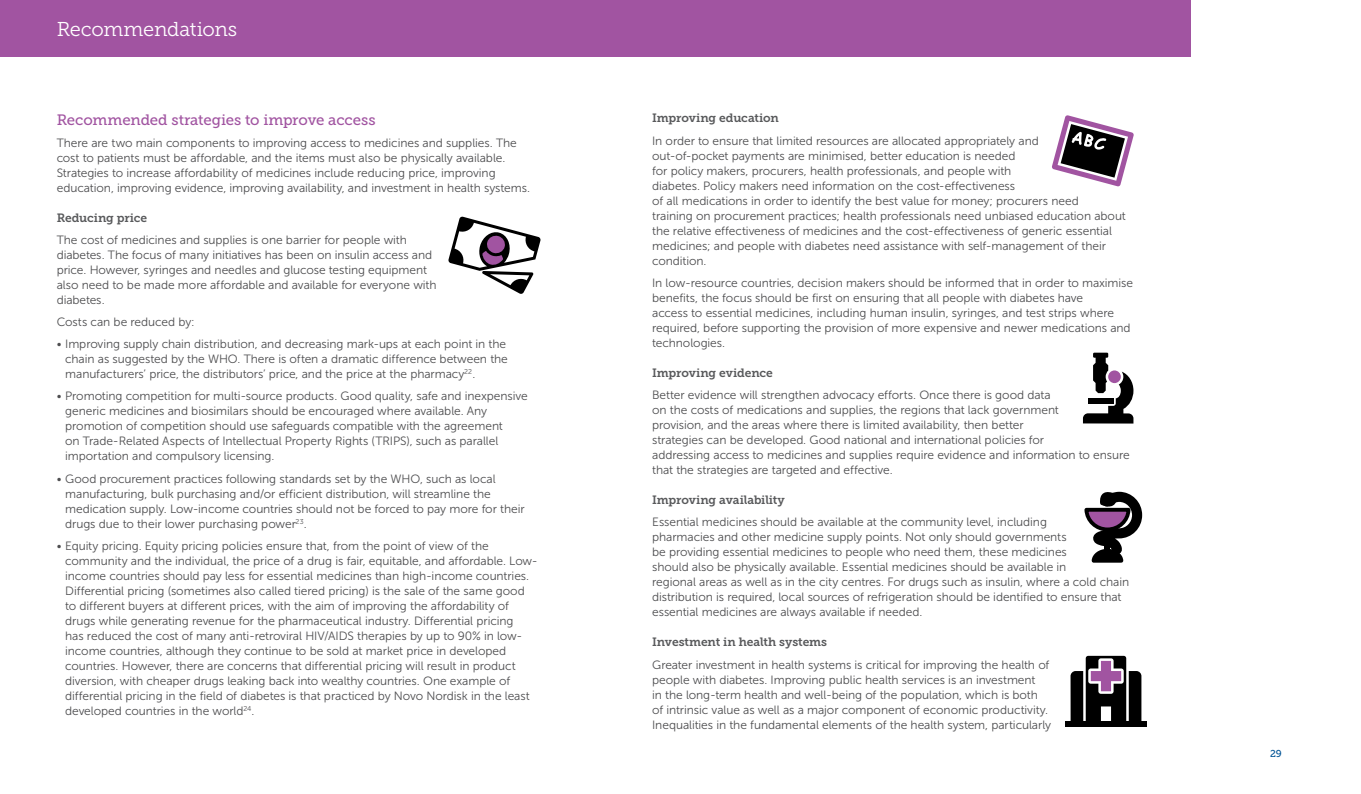
<style>
.page{position:relative;width:1361px;height:794px;background:#fff}
.page>*{position:absolute;margin:0;border:0;box-sizing:border-box;transform-origin:0 0}
.t1{font:20px "Museo Slab 300";letter-spacing:-.015em;color:#fff}
.t2{font:15px "Museo Slab 500";letter-spacing:-.01em;color:#a154a1}
.t3{font:12px/15px "Museo Sans 300";letter-spacing:-.005em;color:#4d4d4f}
.t4{font:12px "Museo Slab 700";letter-spacing:-.01em;color:#58595b}
.t5{font:10px "Museo Slab 500";color:#005496}
</style>
<div class="page">
<div style="left:0;top:0;width:1191px;height:57px;background:#a154a1"></div>
<svg style="left:448px;top:216px;width:93px;height:78px"></svg>
<svg style="left:1052px;top:115px;width:82px;height:72px"></svg>
<svg style="left:1083px;top:353px;width:50px;height:70px"></svg>
<div style="left:1108px;top:370px;width:13px;height:13px;background:#a154a1;border-radius:50%"></div>
<svg style="left:1070px;top:656px;width:71px;height:65px"></svg>
<div style="left:1065px;top:721px;width:81px;height:5px;background:#000"></div>
<svg style="left:1084px;top:491px;width:59px;height:72px"></svg>
<h1 class="t1" style="left:57px;top:18px;width:182px">Recommendations</h1>
<p class="t2" style="left:57px;top:111px;width:320px">Recommended strategies to improve access</p>
<p class="t3" style="left:57px;top:135px;width:475px">There are two main components to improving access to medicines and supplies. The cost to patients must be affordable, and the items must also be physically available.<br>Strategies to increase affordability of medicines include reducing price, improving education, improving evidence, improving availability, and investment in health systems.</p>
<p class="t4" style="left:57px;top:211px;width:92px">Reducing price</p>
<p class="t3" style="left:57px;top:232px;width:381px">The cost of medicines and supplies is one barrier for people with diabetes. The focus of many initiatives has been on insulin access and price. However, syringes and needles and glucose testing equipment also need to be made more affordable and available for everyone with diabetes.</p>
<p class="t3" style="left:57px;top:315px;width:140px">Costs can be reduced by:</p>
<p class="t3" style="left:65px;top:337px;width:444px;text-indent:-9px">• Improving supply chain distribution, and decreasing mark-ups at each point in the chain as suggested by the WHO. There is often a dramatic difference between the manufacturers’ price, the distributors’ price, and the price at the pharmacy<sup>22</sup>.</p>
<p class="t3" style="left:65px;top:389px;width:464px;text-indent:-9px">• Promoting competition for multi-source products. Good quality, safe and inexpensive generic medicines and biosimilars should be encouraged where available. Any promotion of competition should use safeguards compatible with the agreement<br>on Trade-Related Aspects of Intellectual Property Rights (TRIPS), such as parallel importation and compulsory licensing.</p>
<p class="t3" style="left:65px;top:471px;width:461px;text-indent:-9px">• Good procurement practices following standards set by the WHO, such as local manufacturing, bulk purchasing and/or efficient distribution, will streamline the medication supply. Low-income countries should not be forced to pay more for their drugs due to their lower purchasing power<sup>23</sup>.</p>
<p class="t3" style="left:65px;top:538px;width:474px;text-indent:-9px">• Equity pricing. Equity pricing policies ensure that, from the point of view of the community and the individual, the price of a drug is fair, equitable, and affordable. Low&shy;income countries should pay less for essential medicines than high-income countries.<br>Differential pricing (sometimes also called tiered pricing) is the sale of the same good to different buyers at different prices, with the aim of improving the affordability of drugs while generating revenue for the pharmaceutical industry. Differential pricing<br>has reduced the cost of many anti-retroviral HIV/AIDS therapies by up to 90% in low&shy;income countries, although they continue to be sold at market price in developed countries. However, there are concerns that differential pricing will result in product diversion, with cheaper drugs leaking back into wealthy countries. One example of differential pricing in the field of diabetes is that practiced by Novo Nordisk in the least developed countries in the world<sup>24</sup>.</p>
<p class="t4" style="left:652px;top:111px;width:128px">Improving education</p>
<p class="t3" style="left:652px;top:133px;width:475px">In order to ensure that limited resources are allocated appropriately and<br>out-of-pocket payments are minimised, better education is needed<br>for policy makers, procurers, health professionals, and people with<br>diabetes. Policy makers need information on the cost-effectiveness<br>of all medications in order to identify the best value for money; procurers need<br>training on procurement practices; health professionals need unbiased education about the relative effectiveness of medicines and the cost-effectiveness of generic essential medicines; and people with diabetes need assistance with self-management of their condition.</p>
<p class="t3" style="left:652px;top:275px;width:482px">In low-resource countries, decision makers should be informed that in order to maximise benefits, the focus should be first on ensuring that all people with diabetes have<br>access to essential medicines, including human insulin, syringes, and test strips where required, before supporting the provision of more expensive and newer medications and technologies.</p>
<p class="t4" style="left:652px;top:366px;width:122px">Improving evidence</p>
<p class="t3" style="left:652px;top:387px;width:479px">Better evidence will strengthen advocacy efforts. Once there is good data<br>on the costs of medications and supplies, the regions that lack government<br>provision, and the areas where there is limited availability, then better<br>strategies can be developed. Good national and international policies for<br>addressing access to medicines and supplies require evidence and information to ensure that the strategies are targeted and effective.</p>
<p class="t4" style="left:652px;top:493px;width:134px">Improving availability</p>
<p class="t3" style="left:652px;top:515px;width:478px">Essential medicines should be available at the community level, including<br>pharmacies and other medicine supply points. Not only should governments<br>be providing essential medicines to people who need them, these medicines<br>should also be physically available. Essential medicines should be available in<br>regional areas as well as in the city centres. For drugs such as insulin, where a cold chain distribution is required, local sources of refrigeration should be identified to ensure that essential medicines are always available if needed.</p>
<p class="t4" style="left:652px;top:635px;width:177px">Investment in health systems</p>
<p class="t3" style="left:652px;top:657px;width:400px">Greater investment in health systems is critical for improving the health of people with diabetes. Improving public health services is an investment<br>in the long-term health and well-being of the population, which is both of intrinsic value as well as a major component of economic productivity.<br>Inequalities in the fundamental elements of the health system, particularly</p>
<p class="t5" style="left:1270px;top:748px;width:13px">29</p>
</div>
